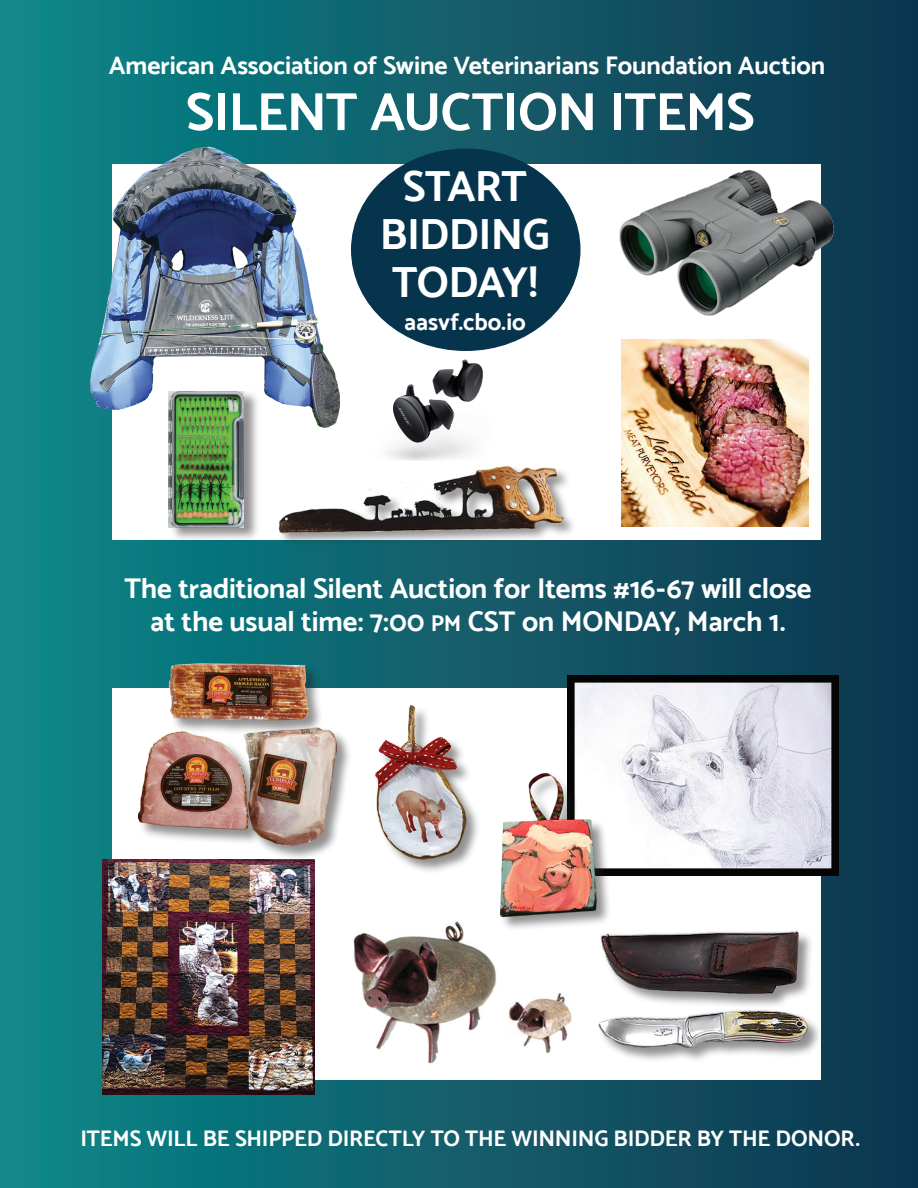
<style>
.page{position:relative;width:918px;height:1188px;background:#fff}
.page>*{position:absolute;margin:0;border:0;box-sizing:border-box;transform-origin:0 0}
.t1{font:700 54px "Catamaran";letter-spacing:-.02em;color:#fff}
.t2{font:700 43.5px/48px "Catamaran";letter-spacing:-.015em;color:#fff;text-align:center}
.t3{font:700 28.5px/33px "Catamaran";letter-spacing:-.005em;color:#fff;text-align:center}
.t4{font:700 25.5px "Catamaran";letter-spacing:-.005em;color:#fff}
.t5{font:700 24px "Catamaran";color:#fff}
.t6{font:700 22.5px "Catamaran";letter-spacing:-.015em;color:#fff}
.s1{font-family:"Catamaran Bold SC800";font-weight:400;font-size:22.8px}
</style>
<div class="page">
<div style="left:0;top:0;width:918px;height:1188px;background:linear-gradient(to right,#0d8889,#10354e)"></div>
<div style="left:112px;top:164px;width:709px;height:376px;background:#fff"></div>
<div style="left:112px;top:688px;width:709px;height:392px;background:#fff"></div>
<img style="left:621px;top:339px;width:187px;height:187px">
<img style="left:102px;top:860px;width:213px;height:235px">
<img style="left:353px;top:921px;width:219px;height:143px">
<img style="left:567px;top:675px;width:271px;height:201px">
<img style="left:387px;top:349px;width:101px;height:112px">
<div style="left:170px;top:390px;width:90px;height:152px;background:#231f20;opacity:.5"></div>
<img style="left:168px;top:432px;width:75px;height:96px">
<img style="left:619px;top:170px;width:215px;height:146px">
<img style="left:86px;top:144px;width:256px;height:288px">
<div style="left:138px;top:662px;width:214px;height:199px;background:#231f20;opacity:.5"></div>
<img style="left:139px;top:657px;width:199px;height:189px">
<div style="left:277px;top:464px;width:300px;height:82px;background:#231f20;opacity:.5"></div>
<img style="left:278px;top:466px;width:290px;height:67px">
<div style="left:500px;top:773px;width:112px;height:159px;background:#231f20;opacity:.5"></div>
<img style="left:493px;top:770px;width:108px;height:152px">
<div style="left:375px;top:705px;width:106px;height:169px;background:#231f20;opacity:.5"></div>
<img style="left:374px;top:705px;width:99px;height:160px">
<div style="left:598px;top:931px;width:224px;height:132px;background:#231f20;opacity:.5"></div>
<img style="left:594px;top:930px;width:216px;height:123px">
<div style="left:351px;top:148px;width:229px;height:203px;background:#07344d;border-radius:50%"></div>
<p class="t4" style="left:109px;top:50px;width:718px">American Association of Swine Veterinarians Foundation Auction</p>
<h1 class="t1" style="left:186px;top:80px;width:570px">SILENT AUCTION ITEMS</h1>
<h2 class="t2" style="left:380px;top:162px;width:172px">START<br>BIDDING<br>TODAY!</h2>
<p class="t5" style="left:404px;top:308px;width:123px">aasvf.cbo.io</p>
<p class="t3" style="left:124px;top:572px;width:689px">The traditional Silent Auction for Items #16-67 will close at the usual time: 7:00 <span class="s1">pm</span> CST on MONDAY, March 1.</p>
<p class="t6" style="left:80px;top:1125px;width:781px">ITEMS WILL BE SHIPPED DIRECTLY TO THE WINNING BIDDER BY THE DONOR.</p>
</div>
